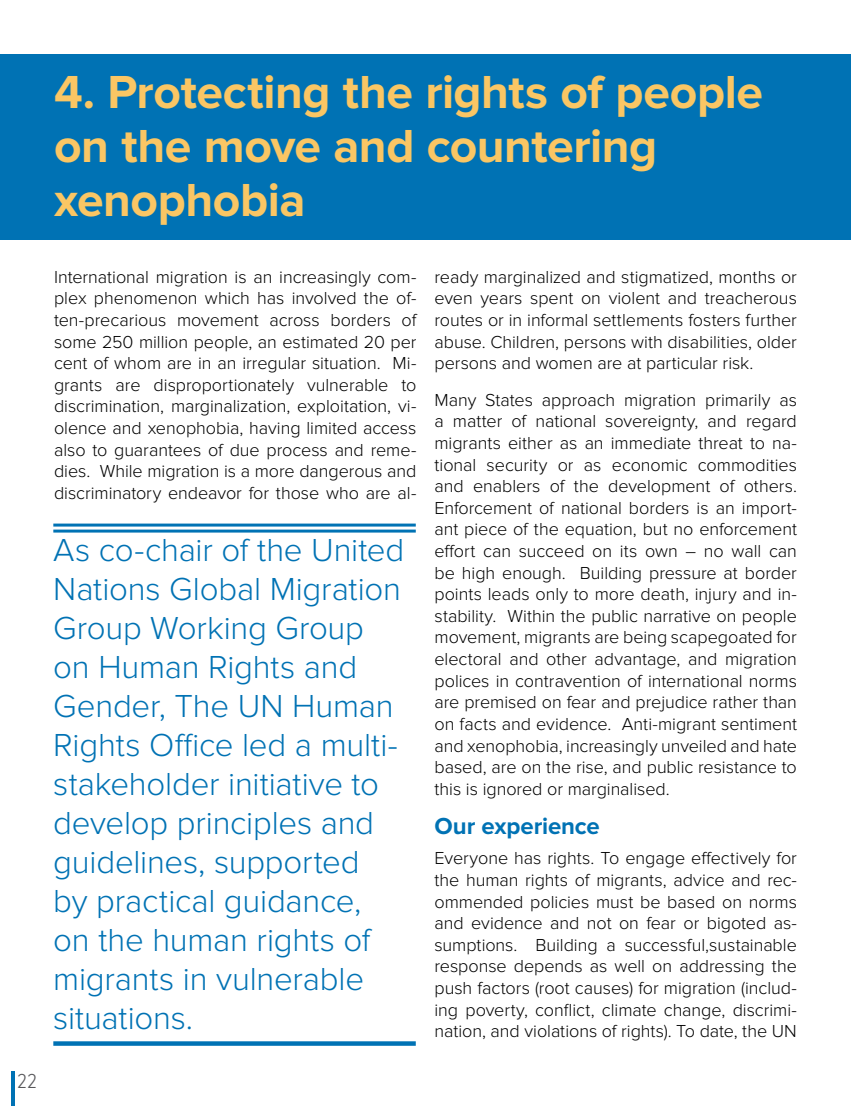
<style>
.page{position:relative;width:851px;height:1106px;background:#fff}
.page>*{position:absolute;margin:0;border:0;box-sizing:border-box;transform-origin:0 0}
.t1{font:700 48px/54px "Proxima Nova";letter-spacing:-.01em;color:#fac664}
.t2{font:300 33px/39px "Proxima Nova";letter-spacing:-.005em;color:#0072b4}
.t3{font:700 24px "Proxima Nova";letter-spacing:-.005em;color:#0072b4}
.t4{font:300 21px "Proxima Nova Cond";color:#58585b}
.t5{font:300 18px/21.6px "Proxima Nova";letter-spacing:-.005em;color:#000;text-align:justify}
</style>
<div class="page">
<hr style="left:11px;top:1071px;width:4px;height:35px;background:#0072b4">
<div style="left:0;top:54px;width:850px;height:185px;background:#0072b4"></div>
<hr style="left:53px;top:523px;width:362px;height:3px;background:#0072b4">
<hr style="left:53px;top:529px;width:362px;height:3px;background:#0072b4">
<svg style="left:53px;top:1041px;width:362px;height:4px"></svg>
<h1 class="t1" style="left:54px;top:66px;width:710px">4. Protecting the rights of people on the move and countering xenophobia</h1>
<p class="t4" style="left:17px;top:1069px;width:21px">22</p>
<p class="t5" style="left:54px;top:266px;width:364px">International migration is an increasingly com&shy;plex phenomenon which has involved the of&shy;ten-precarious movement across borders of some 250 million people, an estimated 20 per cent of whom are in an irregular situation. Mi&shy;grants are disproportionately vulnerable to discrimination, marginalization, exploitation, vi&shy;olence and xenophobia, having limited access also to guarantees of due process and reme&shy;dies. While migration is a more dangerous and discriminatory endeavor for those who are al-</p>
<p class="t5" style="left:434px;top:266px;width:364px">ready marginalized and stigmatized, months or even years spent on violent and treacherous routes or in informal settlements fosters further abuse. Children, persons with disabilities, older persons and women are at particular risk.</p>
<p class="t5" style="left:434px;top:389px;width:364px">Many States approach migration primarily as a matter of national sovereignty, and regard migrants either as an immediate threat to na&shy;tional security or as economic commodities and enablers of the development of others.<br>Enforcement of national borders is an import&shy;ant piece of the equation, but no enforcement effort can succeed on its own – no wall can be high enough. Building pressure at border points leads only to more death, injury and in&shy;stability. Within the public narrative on people movement, migrants are being scapegoated for electoral and other advantage, and migration polices in contravention of international norms are premised on fear and prejudice rather than on facts and evidence. Anti-migrant sentiment and xenophobia, increasingly unveiled and hate based, are on the rise, and public resistance to this is ignored or marginalised.</p>
<h3 class="t3" style="left:434px;top:812px;width:167px">Our experience</h3>
<p class="t5" style="left:434px;top:847px;width:364px">Everyone has rights. To engage effectively for the human rights of migrants, advice and rec&shy;ommended policies must be based on norms and evidence and not on fear or bigoted as&shy;sumptions. Building a successful,sustainable response depends as well on addressing the push factors (root causes) for migration (includ&shy;ing poverty, conflict, climate change, discrimi&shy;nation, and violations of rights). To date, the UN</p>
<p class="t2" style="left:53px;top:531px;width:352px">As co-chair of the United<br>Nations Global Migration<br>Group Working Group on Human Rights and<br>Gender, The UN Human<br>Rights Office led a multi&shy;stakeholder initiative to develop principles and guidelines, supported<br>by practical guidance, on the human rights of migrants in vulnerable situations.</p>
</div>
